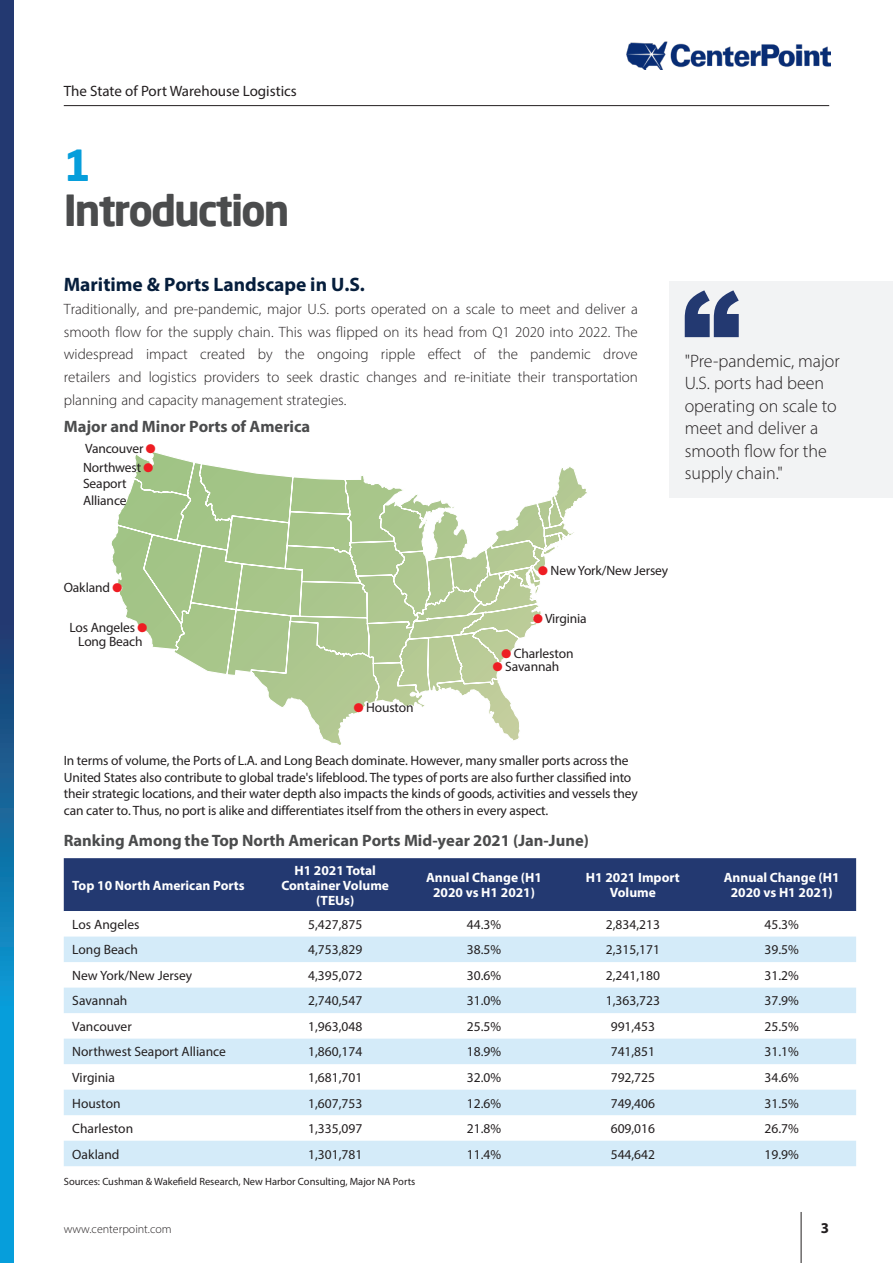
<style>
.page{position:relative;width:893px;height:1263px;background:#fff}
.page>*{position:absolute;margin:0;border:0;box-sizing:border-box;transform-origin:0 0}
.t1{font:700 42px "Neo Sans Pro";letter-spacing:-.05em;color:#4b4c4d}
.t2{font:700 42px "Neo Sans Pro";color:#069edb}
.t3{font:700 19.5px "Myriad Pro";color:#061e3c}
.t4{font:300 18px/22.5px "Myriad Pro";color:#231f20}
.t5{font:700 16.5px "Myriad Pro";color:#4b4c4d}
.t6{font:300 15px/22.5px "Myriad Pro";color:#231f20;text-align:justify}
.t7{font:15px "Myriad Pro";color:#231f20}
.t8{font:700 15px "Myriad Pro";color:#231f20}
.t9{font:13.5px/16.8px "Myriad Pro";letter-spacing:-.01em;color:#231f20}
.t10{font:700 13.5px/15px "Myriad Pro";color:#fff;text-align:center}
.t11{font:300 12px "Myriad Pro";color:#231f20}
.t12{font:10.5px "Myriad Pro";color:#231f20}
.s1{color:#ee1d23}
</style>
<div class="page">
<svg style="left:1px;top:0;width:12px;height:1263px"></svg>
<hr style="left:801px;top:1212px;width:1px;height:51px;background:#231f20">
<hr style="left:64px;top:105px;width:765px;height:1px;background:#231f20">
<img style="left:626px;top:42px;width:205px;height:27px">
<svg style="left:111px;top:452px;width:476px;height:293px"></svg>
<div style="left:670px;top:281px;width:223px;height:216px;background:#f2f3f4"></div>
<svg style="left:685px;top:290px;width:54px;height:47px"></svg>
<div style="left:64px;top:858px;width:792px;height:53px;background:#233971"></div>
<svg style="left:64px;top:936px;width:792px;height:230px;fill:#d4ebf9"></svg>
<p class="t7" style="left:64px;top:81px;width:235px">The State of Port Warehouse Logistics</p>
<h1 class="t2" style="left:64px;top:139px;width:29px">1</h1>
<h1 class="t1" style="left:64px;top:184px;width:227px">Introduction</h1>
<h2 class="t3" style="left:64px;top:272px;width:303px">Maritime &amp; Ports Landscape in U.S.</h2>
<p class="t6" style="left:64px;top:298px;width:576px">Traditionally, and pre-pandemic, major U.S. ports operated on a scale to meet and deliver a smooth flow for the supply chain. This was flipped on its head from Q1 2020 into 2022. The widespread impact created by the ongoing ripple effect of the pandemic drove retailers and logistics providers to seek drastic changes and re-initiate their transportation planning and capacity management strategies.</p>
<p class="t5" style="left:64px;top:415px;width:248px">Major and Minor Ports of America</p>
<p class="t9" style="left:85px;top:440px;width:72px">Vancouver <span class="s1">●</span></p>
<p class="t9" style="left:83px;top:459px;width:72px">Northwest <span class="s1">●<br></span>Seaport<br>Alliance</p>
<h3 class="t4" style="left:685px;top:349px;width:157px">"Pre-pandemic, major<br>U.S. ports had been operating on scale to meet and deliver a smooth flow for the supply chain."</h3>
<p class="t9" style="left:64px;top:579px;width:60px">Oakland <span class="s1">●</span></p>
<p class="t9" style="left:69px;top:619px;width:79px">Los Angeles <span class="s1">●</span></p>
<p class="t9" style="left:78px;top:632px;width:66px">Long Beach</p>
<p class="t9" style="left:354px;top:699px;width:61px"><span class="s1">●</span> Houston</p>
<p class="t9" style="left:539px;top:562px;width:131px"><span class="s1">●</span> New York/New Jersey</p>
<p class="t9" style="left:534px;top:610px;width:55px"><span class="s1">●</span> Virginia</p>
<p class="t9" style="left:502px;top:645px;width:73px"><span class="s1">●</span> Charleston</p>
<p class="t9" style="left:493px;top:658px;width:68px"><span class="s1">●</span> Savannah</p>
<p class="t9" style="left:64px;top:752px;width:576px">In terms of volume, the Ports of L.A. and Long Beach dominate. However, many smaller ports across the United States also contribute to global trade's lifeblood. The types of ports are also further classified into their strategic locations, and their water depth also impacts the kinds of goods, activities and vessels they can cater to. Thus, no port is alike and differentiates itself from the others in every aspect.</p>
<p class="t5" style="left:64px;top:829px;width:527px">Ranking Among the Top North American Ports Mid-year 2021 (Jan-June)</p>
<p class="t10" style="left:72px;top:877px;width:174px">Top 10 North American Ports</p>
<p class="t10" style="left:281px;top:862px;width:109px">H1 2021 Total<br>Container Volume (TEUs)</p>
<p class="t10" style="left:426px;top:870px;width:117px">Annual Change (H1<br>2020 vs H1 2021)</p>
<p class="t10" style="left:586px;top:870px;width:95px">H1 2021 Import<br>Volume</p>
<p class="t10" style="left:724px;top:870px;width:117px">Annual Change (H1<br>2020 vs H1 2021)</p>
<p class="t9" style="left:72px;top:916px;width:69px">Los Angeles</p>
<p class="t9" style="left:308px;top:916px;width:56px">5,427,875</p>
<p class="t9" style="left:467px;top:916px;width:36px">44.3%</p>
<p class="t9" style="left:606px;top:916px;width:56px">2,834,213</p>
<p class="t9" style="left:765px;top:916px;width:36px">45.3%</p>
<p class="t9" style="left:72px;top:941px;width:67px">Long Beach</p>
<p class="t9" style="left:308px;top:941px;width:56px">4,753,829</p>
<p class="t9" style="left:467px;top:941px;width:36px">38.5%</p>
<p class="t9" style="left:606px;top:941px;width:56px">2,315,171</p>
<p class="t9" style="left:765px;top:941px;width:36px">39.5%</p>
<p class="t9" style="left:72px;top:967px;width:122px">New York/New Jersey</p>
<p class="t9" style="left:308px;top:967px;width:56px">4,395,072</p>
<p class="t9" style="left:467px;top:967px;width:36px">30.6%</p>
<p class="t9" style="left:606px;top:967px;width:56px">2,241,180</p>
<p class="t9" style="left:765px;top:967px;width:36px">31.2%</p>
<p class="t9" style="left:72px;top:992px;width:57px">Savannah</p>
<p class="t9" style="left:308px;top:992px;width:56px">2,740,547</p>
<p class="t9" style="left:467px;top:992px;width:36px">31.0%</p>
<p class="t9" style="left:606px;top:992px;width:56px">1,363,723</p>
<p class="t9" style="left:765px;top:992px;width:36px">37.9%</p>
<p class="t9" style="left:72px;top:1018px;width:61px">Vancouver</p>
<p class="t9" style="left:308px;top:1018px;width:56px">1,963,048</p>
<p class="t9" style="left:467px;top:1018px;width:36px">25.5%</p>
<p class="t9" style="left:611px;top:1018px;width:46px">991,453</p>
<p class="t9" style="left:765px;top:1018px;width:36px">25.5%</p>
<p class="t9" style="left:72px;top:1043px;width:155px">Northwest Seaport Alliance</p>
<p class="t9" style="left:308px;top:1043px;width:56px">1,860,174</p>
<p class="t9" style="left:467px;top:1043px;width:36px">18.9%</p>
<p class="t9" style="left:611px;top:1043px;width:46px">741,851</p>
<p class="t9" style="left:765px;top:1043px;width:36px">31.1%</p>
<p class="t9" style="left:72px;top:1069px;width:44px">Virginia</p>
<p class="t9" style="left:308px;top:1069px;width:56px">1,681,701</p>
<p class="t9" style="left:467px;top:1069px;width:36px">32.0%</p>
<p class="t9" style="left:611px;top:1069px;width:46px">792,725</p>
<p class="t9" style="left:765px;top:1069px;width:36px">34.6%</p>
<p class="t9" style="left:72px;top:1094px;width:50px">Houston</p>
<p class="t9" style="left:308px;top:1094px;width:56px">1,607,753</p>
<p class="t9" style="left:467px;top:1094px;width:36px">12.6%</p>
<p class="t9" style="left:611px;top:1094px;width:46px">749,406</p>
<p class="t9" style="left:765px;top:1094px;width:36px">31.5%</p>
<p class="t9" style="left:72px;top:1120px;width:62px">Charleston</p>
<p class="t9" style="left:308px;top:1120px;width:56px">1,335,097</p>
<p class="t9" style="left:467px;top:1120px;width:36px">21.8%</p>
<p class="t9" style="left:611px;top:1120px;width:46px">609,016</p>
<p class="t9" style="left:765px;top:1120px;width:36px">26.7%</p>
<p class="t9" style="left:72px;top:1145px;width:49px">Oakland</p>
<p class="t9" style="left:308px;top:1145px;width:56px">1,301,781</p>
<p class="t9" style="left:467px;top:1145px;width:36px">11.4%</p>
<p class="t9" style="left:611px;top:1145px;width:46px">544,642</p>
<p class="t9" style="left:765px;top:1145px;width:36px">19.9%</p>
<p class="t12" style="left:64px;top:1175px;width:353px">Sources: Cushman &amp; Wakefield Research, New Harbor Consulting, Major NA Ports</p>
<p class="t11" style="left:64px;top:1222px;width:109px">www.centerpoint.com</p>
<p class="t8" style="left:821px;top:1218px;width:10px">3</p>
</div>
